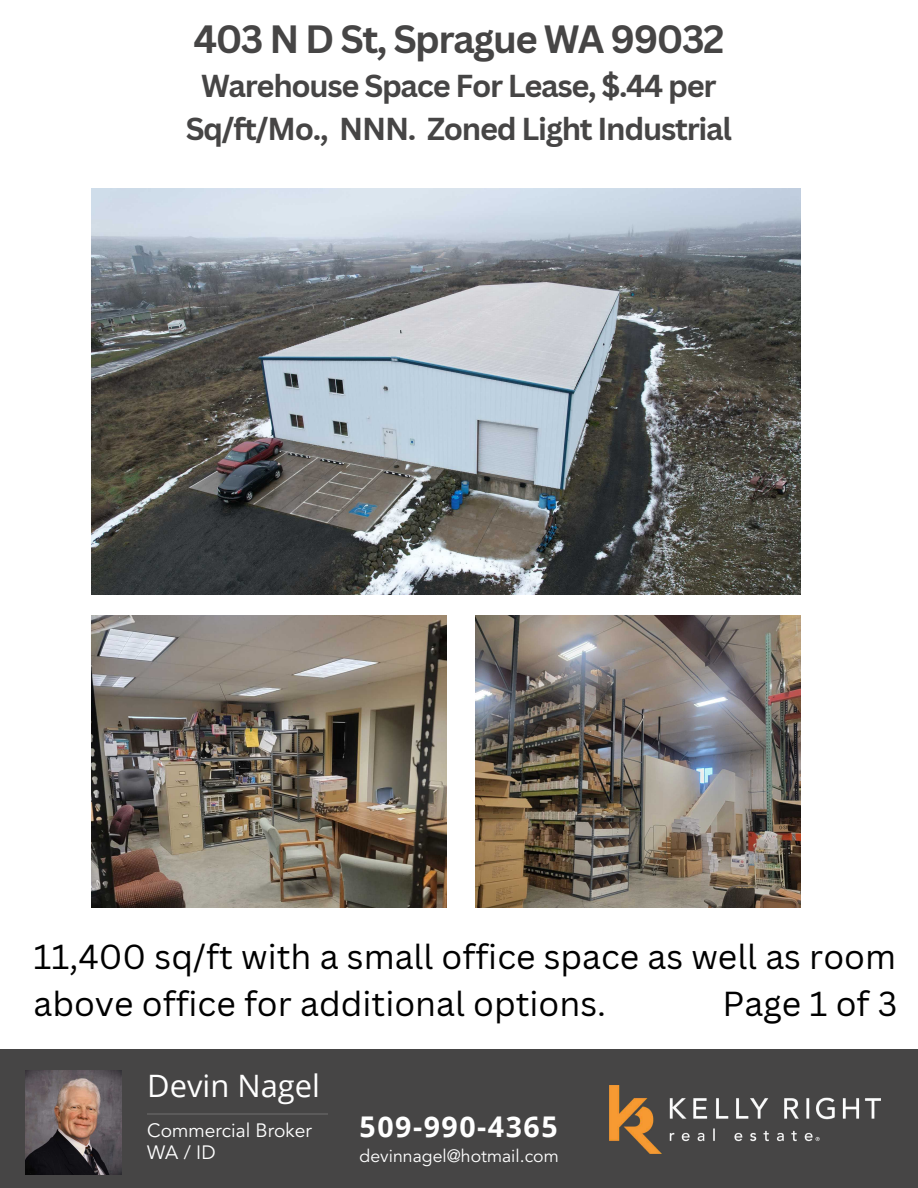
<style>
.page{position:relative;width:918px;height:1188px;background:#fff}
.page>*{position:absolute;margin:0;border:0;box-sizing:border-box;transform-origin:0 0}
.t1{font:700 38.4px "Canva Sans";letter-spacing:-.04em;color:#464545}
.t2{font:33.75px/47.1px "Canva Sans";color:#000}
.t3{font:700 30.9px/42.8px "Canva Sans";letter-spacing:-.04em;color:#464545;text-align:center}
.t4{font:30.9px "Open Sans";color:#fff}
.t5{font:700 28.5px "Open Sans";letter-spacing:.055em;color:#fff}
.t6{font:19.2px "Avenir";color:#fff}
.t7{font:17.7px "Avenir";color:#fff}
</style>
<div class="page">
<div style="left:0;top:1049px;width:918px;height:139px;background:#464545"></div>
<img style="left:25px;top:1070px;width:97px;height:104px">
<hr style="left:147px;top:1113px;width:181px;height:1px;background:#727171">
<img style="left:609px;top:1085px;width:271px;height:69px">
<img style="left:92px;top:188px;width:709px;height:406px">
<img style="left:92px;top:615px;width:354px;height:293px">
<img style="left:476px;top:615px;width:325px;height:293px">
<p class="t1" style="left:193px;top:12px;width:532px">403 N D St, Sprague WA 99032</p>
<p class="t3" style="left:186px;top:63px;width:548px">Warehouse Space For Lease, $.44 per<br>Sq/ft/Mo., NNN. Zoned Light Industrial</p>
<h3 class="t2" style="left:34px;top:933px;width:864px">11,400 sq/ft with a small office space as well as room above office for additional options.</h3>
<h3 class="t2" style="left:722px;top:980px;width:177px">Page 1 of 3</h3>
<p class="t4" style="left:147px;top:1064px;width:174px">Devin Nagel</p>
<p class="t6" style="left:147px;top:1120px;width:166px">Commercial Broker</p>
<p class="t6" style="left:147px;top:1142px;width:70px">WA / ID</p>
<h2 class="t5" style="left:360px;top:1106px;width:199px">509-990-4365</h2>
<h2 class="t7" style="left:360px;top:1146px;width:201px">devinnagel@hotmail.com</h2>
</div>
